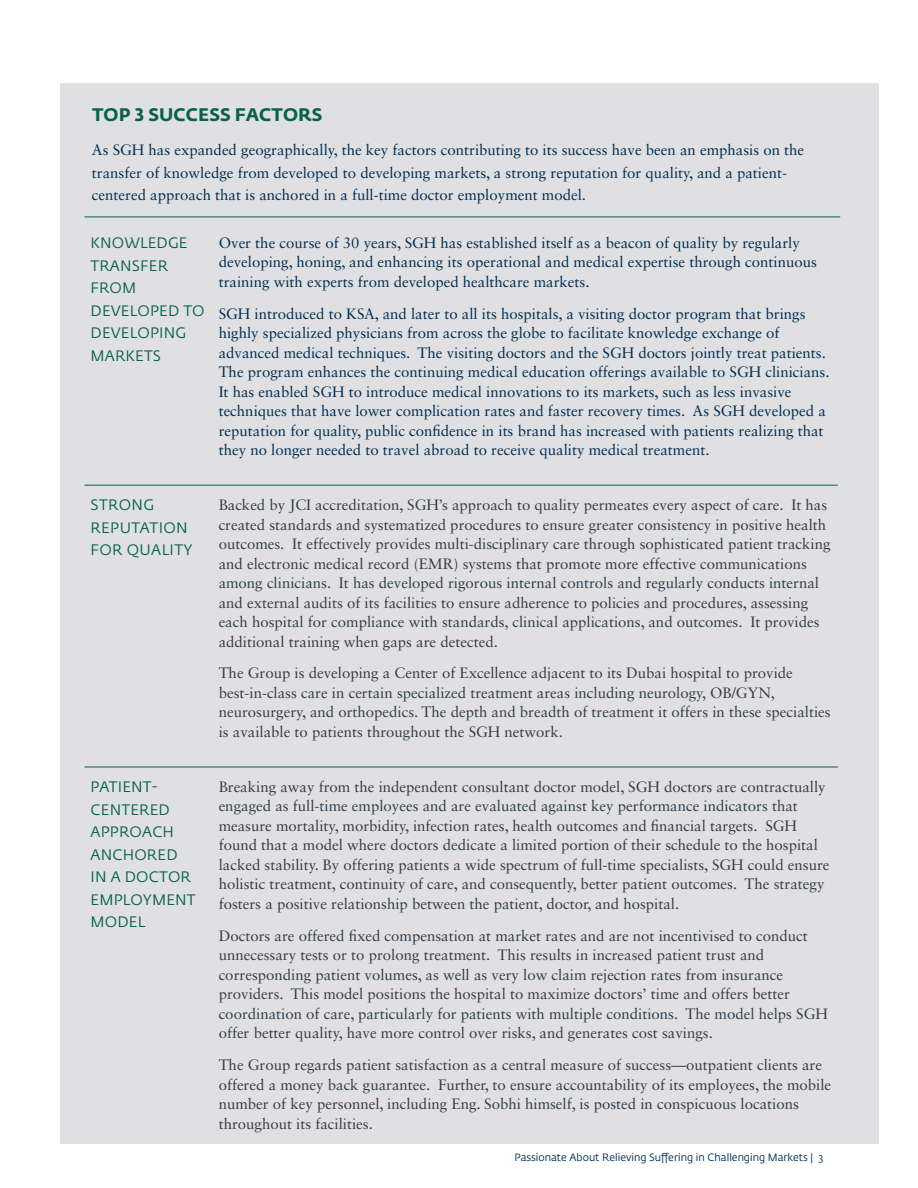
<style>
.page{position:relative;width:918px;height:1188px;background:#fff}
.page>*{position:absolute;margin:0;border:0;box-sizing:border-box;transform-origin:0 0}
.t1{font:700 18px "Fedra Sans Std";letter-spacing:.01em;color:#066347}
.t2{font:15px/19.5px "Sabon LT Std";color:#323d47}
.t3{font:15px/19.5px "Sabon LT Std";color:#002e54}
.t4{font:15px/22.5px "Fedra Sans Std";letter-spacing:.01em;color:#066347}
.t5{font:10.5px "Fedra Sans Std";color:#002e54}
</style>
<div class="page">
<div style="left:60px;top:84px;width:819px;height:1060px;background:#e0e0e2"></div>
<hr style="left:84px;top:485px;width:128px;height:1px;background:#066347">
<hr style="left:212px;top:485px;width:626px;height:1px;background:#066347">
<hr style="left:84px;top:767px;width:128px;height:1px;background:#066347">
<hr style="left:212px;top:767px;width:626px;height:1px;background:#066347">
<hr style="left:84px;top:217px;width:756px;height:1px;background:#066347">
<p class="t1" style="left:92px;top:103px;width:232px">TOP 3 SUCCESS FACTORS</p>
<p class="t3" style="left:92px;top:138px;width:714px;line-height:22.5px">As SGH has expanded geographically, the key factors contributing to its success have been an emphasis on the transfer of knowledge from developed to developing markets, a strong reputation for quality, and a patient&shy;centered approach that is anchored in a full-time doctor employment model.</p>
<p class="t4" style="left:91px;top:232px;width:116px">KNOWLEDGE<br>TRANSFER<br>FROM<br>DEVELOPED TO<br>DEVELOPING<br>MARKETS</p>
<p class="t3" style="left:219px;top:233px;width:600px">Over the course of 30 years, SGH has established itself as a beacon of quality by regularly developing, honing, and enhancing its operational and medical expertise through continuous training with experts from developed healthcare markets.</p>
<p class="t3" style="left:219px;top:304px;width:612px">SGH introduced to KSA, and later to all its hospitals, a visiting doctor program that brings highly specialized physicians from across the globe to facilitate knowledge exchange of advanced medical techniques. The visiting doctors and the SGH doctors jointly treat patients.<br>The program enhances the continuing medical education offerings available to SGH clinicians.<br>It has enabled SGH to introduce medical innovations to its markets, such as less invasive techniques that have lower complication rates and faster recovery times. As SGH developed a reputation for quality, public confidence in its brand has increased with patients realizing that they no longer needed to travel abroad to receive quality medical treatment.</p>
<p class="t4" style="left:91px;top:494px;width:103px">STRONG<br>REPUTATION<br>FOR QUALITY</p>
<p class="t2" style="left:219px;top:495px;width:613px">Backed by JCI accreditation, SGH’s approach to quality permeates every aspect of care. It has created standards and systematized procedures to ensure greater consistency in positive health outcomes. It effectively provides multi-disciplinary care through sophisticated patient tracking and electronic medical record (EMR) systems that promote more effective communications among clinicians. It has developed rigorous internal controls and regularly conducts internal and external audits of its facilities to ensure adherence to policies and procedures, assessing each hospital for compliance with standards, clinical applications, and outcomes. It provides additional training when gaps are detected.</p>
<p class="t2" style="left:219px;top:663px;width:614px">The Group is developing a Center of Excellence adjacent to its Dubai hospital to provide best-in-class care in certain specialized treatment areas including neurology, OB/GYN, neurosurgery, and orthopedics. The depth and breadth of treatment it offers in these specialties is available to patients throughout the SGH network.</p>
<p class="t4" style="left:91px;top:776px;width:107px">PATIENT-<br>CENTERED<br>APPROACH<br>ANCHORED<br>IN A DOCTOR<br>EMPLOYMENT<br>MODEL</p>
<p class="t2" style="left:219px;top:777px;width:612px">Breaking away from the independent consultant doctor model, SGH doctors are contractually engaged as full-time employees and are evaluated against key performance indicators that measure mortality, morbidity, infection rates, health outcomes and financial targets. SGH found that a model where doctors dedicate a limited portion of their schedule to the hospital lacked stability. By offering patients a wide spectrum of full-time specialists, SGH could ensure holistic treatment, continuity of care, and consequently, better patient outcomes. The strategy fosters a positive relationship between the patient, doctor, and hospital.</p>
<p class="t2" style="left:219px;top:926px;width:611px">Doctors are offered fixed compensation at market rates and are not incentivised to conduct unnecessary tests or to prolong treatment. This results in increased patient trust and corresponding patient volumes, as well as very low claim rejection rates from insurance providers. This model positions the hospital to maximize doctors’ time and offers better coordination of care, particularly for patients with multiple conditions. The model helps SGH offer better quality, have more control over risks, and generates cost savings.</p>
<p class="t2" style="left:219px;top:1055px;width:614px">The Group regards patient satisfaction as a central measure of success—outpatient clients are offered a money back guarantee. Further, to ensure accountability of its employees, the mobile number of key personnel, including Eng. Sobhi himself, is posted in conspicuous locations throughout its facilities.</p>
<p class="t5" style="left:514px;top:1151px;width:311px">Passionate About Relieving Suffering in Challenging Markets | 3</p>
</div>
